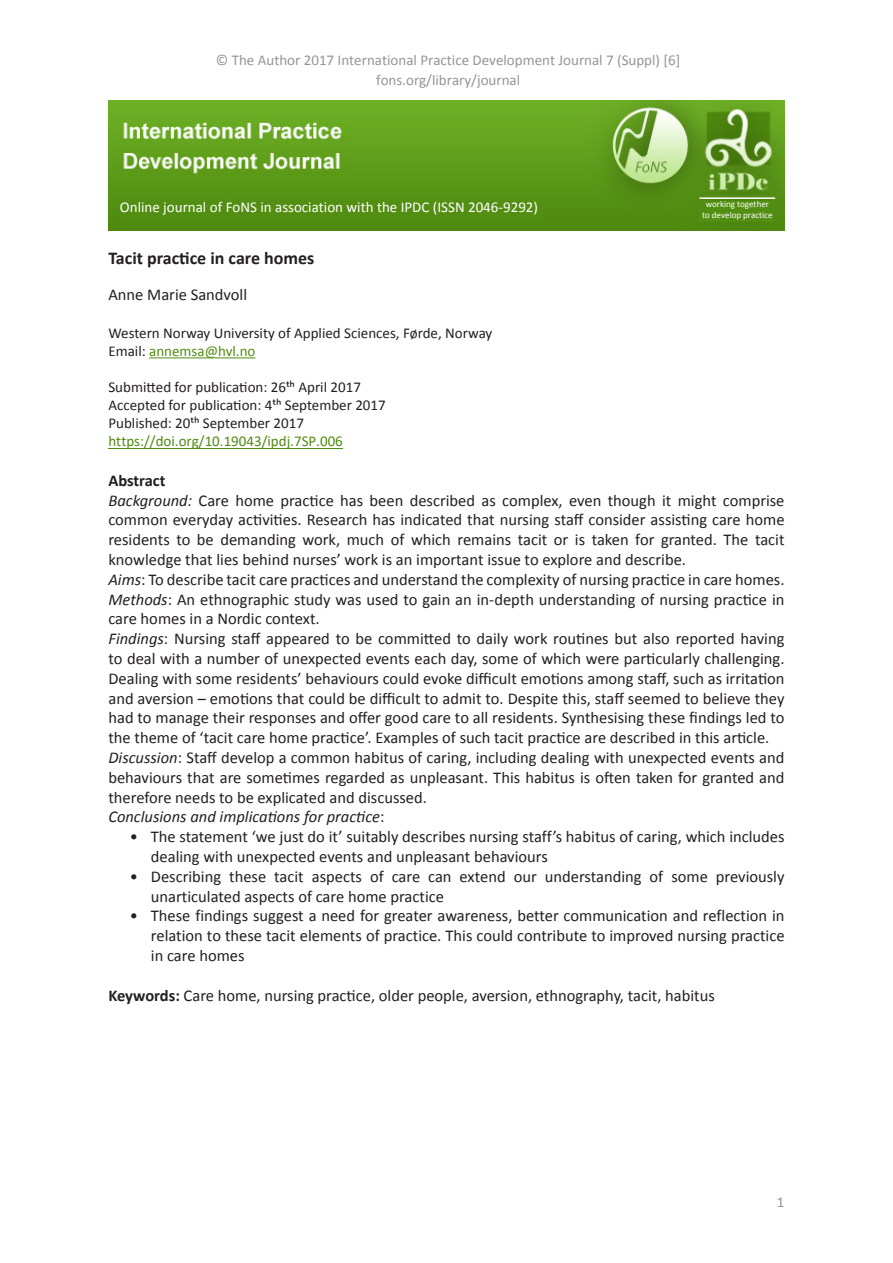
<style>
.page{position:relative;width:893px;height:1263px;background:#fff}
.page>*{position:absolute;margin:0;border:0;box-sizing:border-box;transform-origin:0 0}
.Paper_Title{font:700 18px "Calibri";color:#231f20}
.Body{font:16.5px/19.8px "Calibri";color:#231f20;text-align:justify}
.Body-2{font:italic 16.5px "Calibri";color:#231f20}
.Xhead_1{font:700 16.5px "Calibri";color:#231f20}
.Submit_accept{font:15px/18px "Calibri";color:#231f20}
.Page_number{font:15px/19.8px "Calibri";color:#939598;text-align:center}
.t1{font:15px "Calibri";color:#fff}
.Workplace{font:15px "Calibri";color:#231f20}
.Workplace-2{font:15px "Calibri";color:#508c11}
.t2{font:9px/10.5px "Calibri";color:#fff;text-align:center}
.s1{color:#231f20}
.s2{color:#508c11}
.s3{font-style:italic}
.s4{font-style:normal}
.s5{font-weight:700}
</style>
<div class="page">
<hr style="left:149px;top:357px;width:106px;height:1px;background:#508c11">
<hr style="left:108px;top:449px;width:235px;height:1px;background:#508c11">
<img style="left:108px;top:101px;width:676px;height:129px">
<div style="left:699px;top:201px;width:76px;height:21px;background:#528e12"></div>
<hr style="left:699px;top:197px;width:76px;height:2px;background:#fff">
<div style="left:120px;top:201px;width:422px;height:21px;background:#528e12"></div>
<p class="Page_number" style="left:216px;top:50px;width:466px">© The Author 2017 International Practice Development Journal 7 (Suppl) [6] fons.org/library/journal</p>
<p class="t1" style="left:120px;top:198px;width:420px">Online journal of FoNS in association with the IPDC (ISSN 2046-9292)</p>
<p class="t2" style="left:702px;top:199px;width:72px">working together to develop practice</p>
<p class="Paper_Title" style="left:108px;top:247px;width:207px">Tacit practice in care homes</p>
<p class="Body" style="left:108px;top:285px;width:140px">Anne Marie Sandvoll</p>
<p class="Workplace" style="left:108px;top:324px;width:385px">Western Norway University of Applied Sciences, Førde, Norway</p>
<p class="Workplace-2" style="left:108px;top:342px;width:149px"><span class="s1">Email:</span> annemsa@hvl.no</p>
<p class="Submit_accept" style="left:108px;top:378px;width:279px">Submitted for publication: 26th April 2017<br>Accepted for publication: 4th September 2017<br>Published: 20th September 2017 <span class="s2">https://doi.org/10.19043/ipdj.7SP.006</span></p>
<p class="Xhead_1" style="left:108px;top:470px;width:59px">Abstract</p>
<p class="Body" style="left:108px;top:490px;width:678px"><span class="s3">Background:</span> Care home practice has been described as complex, even though it might comprise common everyday activities. Research has indicated that nursing staff consider assisting care home residents to be demanding work, much of which remains tacit or is taken for granted. The tacit knowledge that lies behind nurses’ work is an important issue to explore and describe.</p>
<p class="Body" style="left:108px;top:569px;width:678px"><span class="s3">Aims</span>: To describe tacit care practices and understand the complexity of nursing practice in care homes.</p>
<p class="Body" style="left:108px;top:589px;width:678px"><span class="s3">Methods</span>: An ethnographic study was used to gain an in-depth understanding of nursing practice in care homes in a Nordic context.</p>
<p class="Body" style="left:108px;top:629px;width:678px"><span class="s3">Findings</span>: Nursing staff appeared to be committed to daily work routines but also reported having to deal with a number of unexpected events each day, some of which were particularly challenging.<br>Dealing with some residents’ behaviours could evoke difficult emotions among staff, such as irritation and aversion – emotions that could be difficult to admit to. Despite this, staff seemed to believe they had to manage their responses and offer good care to all residents. Synthesising these findings led to the theme of ‘tacit care home practice’. Examples of such tacit practice are described in this article.</p>
<p class="Body" style="left:108px;top:748px;width:678px"><span class="s3">Discussion</span>: Staff develop a common habitus of caring, including dealing with unexpected events and behaviours that are sometimes regarded as unpleasant. This habitus is often taken for granted and therefore needs to be explicated and discussed.</p>
<p class="Body-2" style="left:108px;top:806px;width:278px">Conclusions and implications for practice<span class="s4">:</span></p>
<p class="Body" style="left:151px;top:827px;width:635px;text-indent:-21px">• The statement ‘we just do it’ suitably describes nursing staff’s habitus of caring, which includes dealing with unexpected events and unpleasant behaviours</p>
<p class="Body" style="left:151px;top:866px;width:635px;text-indent:-21px">• Describing these tacit aspects of care can extend our understanding of some previously unarticulated aspects of care home practice</p>
<p class="Body" style="left:151px;top:906px;width:635px;text-indent:-21px">• These findings suggest a need for greater awareness, better communication and reflection in relation to these tacit elements of practice. This could contribute to improved nursing practice in care homes</p>
<p class="Body" style="left:108px;top:985px;width:608px"><span class="s5">Keywords:</span> Care home, nursing practice, older people, aversion, ethnography, tacit, habitus</p>
<p class="Page_number" style="left:777px;top:1192px;width:9px">1</p>
</div>
